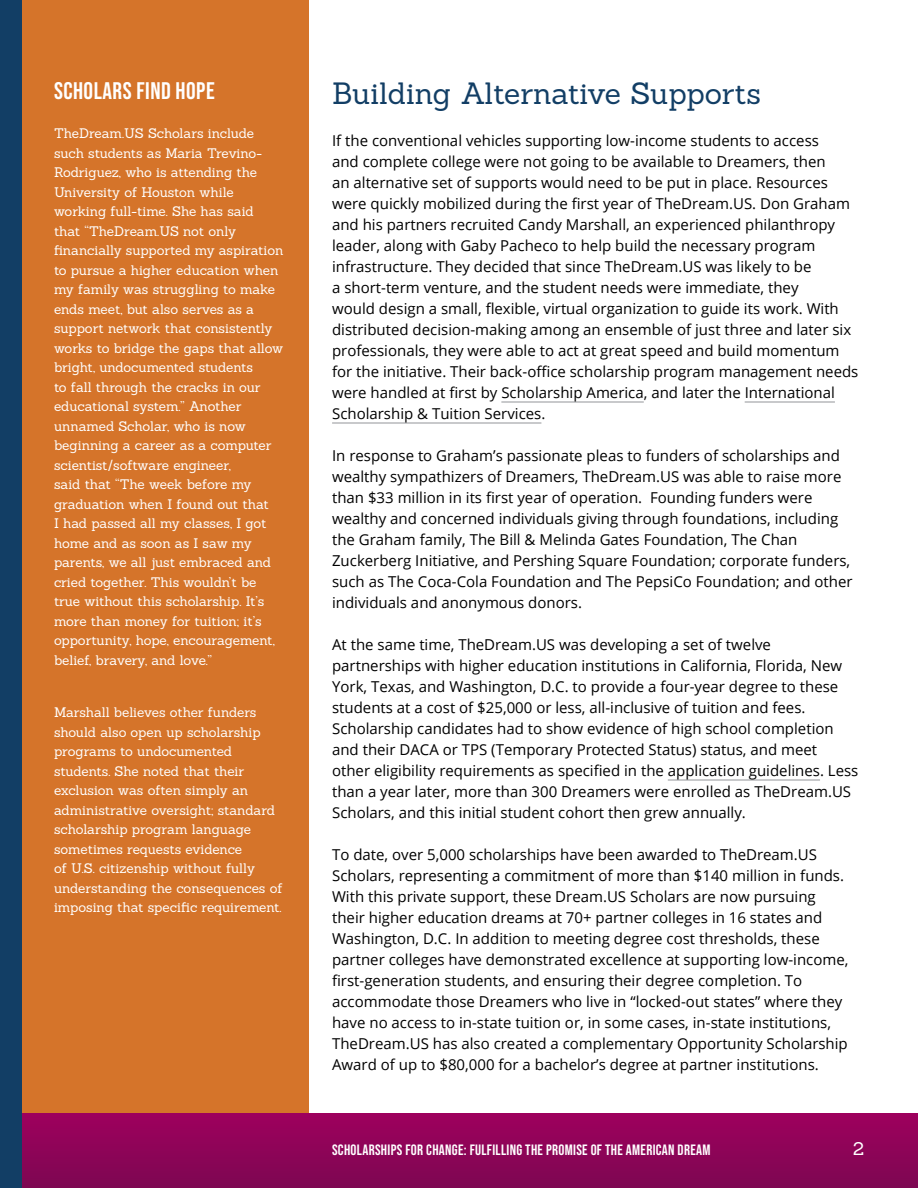
<style>
.page{position:relative;width:918px;height:1188px;background:#fff}
.page>*{position:absolute;margin:0;border:0;box-sizing:border-box;transform-origin:0 0}
.sub_head{font:30px "Sanchez";letter-spacing:-.005em;color:#123e65}
.t1{font:24px "Bebas Neue";letter-spacing:.02em;color:#fff}
.subheads{font:18px "Sanchez";color:#fff}
.t2{font:15px/21px "Open Sans";color:#000}
.subheads-2{font:15px "Bebas Neue";letter-spacing:.02em;color:#fff}
.t3{font:13.5px/19.5px "Sanchez";letter-spacing:-.005em;color:#fff}
</style>
<div class="page">
<div style="left:0;top:0;width:309px;height:1130px;background:#d5742a"></div>
<hr style="left:501px;top:402px;width:143px;height:1px;background:#939598">
<hr style="left:745px;top:402px;width:90px;height:1px;background:#939598">
<hr style="left:332px;top:423px;width:209px;height:1px;background:#939598">
<hr style="left:668px;top:780px;width:152px;height:1px;background:#939598">
<div style="left:0;top:1113px;width:918px;height:75px;background:linear-gradient(to bottom,#9e005d,#7d0752)"></div>
<div style="left:0;top:0;width:22px;height:1188px;background:#123e65"></div>
<p class="t1" style="left:54px;top:77px;width:162px">SCHOLARS FIND HOPE</p>
<p class="t3" style="left:54px;top:123px;width:231px">TheDream.US Scholars include such students as Maria Trevino-<br>Rodriguez, who is attending the<br>University of Houston while working full-time. She has said that “TheDream.US not only financially supported my aspiration to pursue a higher education when my family was struggling to make ends meet, but also serves as a support network that consistently works to bridge the gaps that allow bright, undocumented students<br>to fall through the cracks in our educational system.” Another unnamed Scholar, who is now beginning a career as a computer scientist/software engineer,<br>said that “The week before my graduation when I found out that<br>I had passed all my classes, I got home and as soon as I saw my parents, we all just embraced and cried together. This wouldn’t be true without this scholarship. It’s more than money for tuition; it’s opportunity, hope, encouragement, belief, bravery, and love.”</p>
<p class="t3" style="left:54px;top:702px;width:230px">Marshall believes other funders should also open up scholarship programs to undocumented students. She noted that their exclusion was often simply an administrative oversight; standard scholarship program language sometimes requests evidence<br>of U.S. citizenship without fully understanding the consequences of imposing that specific requirement.</p>
<p class="sub_head" style="left:332px;top:73px;width:430px">Building Alternative Supports</p>
<p class="t2" style="left:332px;top:129px;width:528px">If the conventional vehicles supporting low-income students to access<br>and complete college were not going to be available to Dreamers, then<br>an alternative set of supports would need to be put in place. Resources were quickly mobilized during the first year of TheDream.US. Don Graham and his partners recruited Candy Marshall, an experienced philanthropy leader, along with Gaby Pacheco to help build the necessary program infrastructure. They decided that since TheDream.US was likely to be<br>a short-term venture, and the student needs were immediate, they<br>would design a small, flexible, virtual organization to guide its work. With distributed decision-making among an ensemble of just three and later six professionals, they were able to act at great speed and build momentum for the initiative. Their back-office scholarship program management needs were handled at first by Scholarship America, and later the International Scholarship &amp; Tuition Services.</p>
<p class="t2" style="left:332px;top:444px;width:522px">In response to Graham’s passionate pleas to funders of scholarships and wealthy sympathizers of Dreamers, TheDream.US was able to raise more than $33 million in its first year of operation. Founding funders were wealthy and concerned individuals giving through foundations, including the Graham family, The Bill &amp; Melinda Gates Foundation, The Chan Zuckerberg Initiative, and Pershing Square Foundation; corporate funders, such as The Coca-Cola Foundation and The PepsiCo Foundation; and other individuals and anonymous donors.</p>
<p class="t2" style="left:332px;top:633px;width:528px">At the same time, TheDream.US was developing a set of twelve partnerships with higher education institutions in California, Florida, New York, Texas, and Washington, D.C. to provide a four-year degree to these students at a cost of $25,000 or less, all-inclusive of tuition and fees.<br>Scholarship candidates had to show evidence of high school completion and their DACA or TPS (Temporary Protected Status) status, and meet other eligibility requirements as specified in the application guidelines. Less than a year later, more than 300 Dreamers were enrolled as TheDream.US Scholars, and this initial student cohort then grew annually.</p>
<p class="t2" style="left:332px;top:843px;width:518px">To date, over 5,000 scholarships have been awarded to TheDream.US Scholars, representing a commitment of more than $140 million in funds.<br>With this private support, these Dream.US Scholars are now pursuing their higher education dreams at 70+ partner colleges in 16 states and Washington, D.C. In addition to meeting degree cost thresholds, these partner colleges have demonstrated excellence at supporting low-income, first-generation students, and ensuring their degree completion. To accommodate those Dreamers who live in “locked-out states” where they have no access to in-state tuition or, in some cases, in-state institutions, TheDream.US has also created a complementary Opportunity Scholarship Award of up to $80,000 for a bachelor’s degree at partner institutions.</p>
<p class="subheads-2" style="left:332px;top:1141px;width:380px">SCHOLARSHIPS FOR CHANGE: FULFILLING THE PROMISE OF THE AMERICAN DREAM</p>
<p class="subheads" style="left:853px;top:1137px;width:12px">2</p>
</div>
